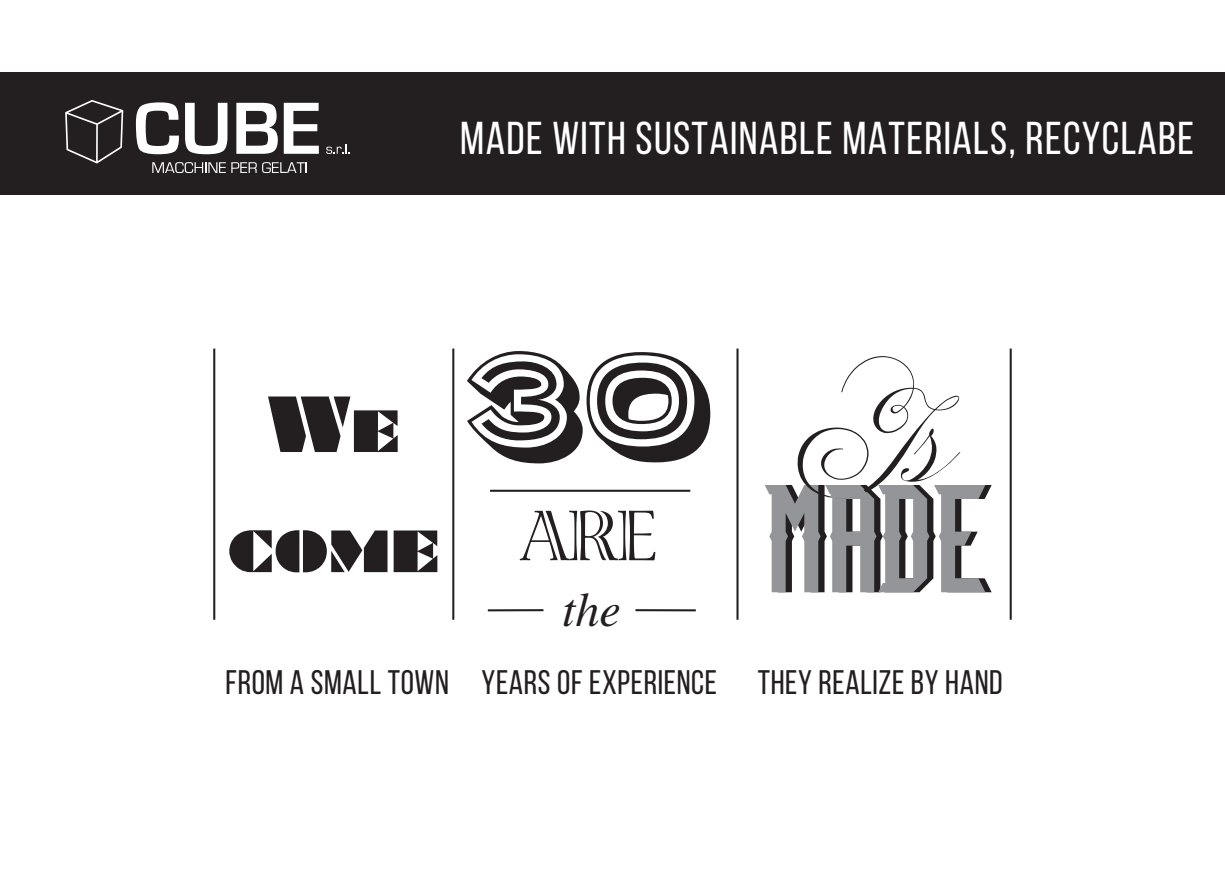
<style>
.page{position:relative;width:1225px;height:874px;background:#fff}
.page>*{position:absolute;margin:0;border:0;box-sizing:border-box;transform-origin:0 0}
.t1{font:74.6px "Team Fury";color:#231f20}
.t2{font:72px "Viva Std";color:#231f20}
.t3{font:72px "Braggadocio";color:#231f20}
.t4{font:54px "Braggadocio";color:#231f20}
.t5{font:italic 48px "Times";color:#231f20}
.t6{font:46px "Bebas Neue";letter-spacing:.03em;color:#fff}
.t7{font:34px "Bebas Neue";letter-spacing:.02em;color:#231f20}
.s1{font-size:54px}
</style>
<div class="page">
<div style="left:0;top:72px;width:1225px;height:123px;background:#231f20"></div>
<svg style="left:65px;top:100px;width:58px;height:63px"></svg>
<svg style="left:136px;top:102px;width:43px;height:52px"></svg>
<svg style="left:185px;top:103px;width:42px;height:51px"></svg>
<svg style="left:236px;top:103px;width:42px;height:51px"></svg>
<svg style="left:284px;top:103px;width:35px;height:51px"></svg>
<svg style="left:326px;top:144px;width:23px;height:10px"></svg>
<svg style="left:152px;top:162px;width:155px;height:11px"></svg>
<hr style="left:452px;top:348px;width:2px;height:271px;background:#231f20">
<hr style="left:213px;top:348px;width:2px;height:271px;background:#231f20">
<svg style="left:797px;top:356px;width:163px;height:142px"></svg>
<svg style="left:467px;top:351px;width:243px;height:112px"></svg>
<hr style="left:490px;top:489px;width:200px;height:2px;background:#231f20">
<hr style="left:488px;top:609px;width:55px;height:2px;background:#231f20">
<hr style="left:635px;top:609px;width:61px;height:2px;background:#231f20">
<hr style="left:736px;top:348px;width:2px;height:271px;background:#231f20">
<hr style="left:1009px;top:348px;width:2px;height:271px;background:#231f20">
<h3 class="t6" style="left:460px;top:113px;width:735px">MADE WITH SUSTAINABLE MATERIALS, RECYCLABE</h3>
<h2 class="t3" style="left:267px;top:380px;width:134px">W<span class="s1">E</span></h2>
<h3 class="t4" style="left:227px;top:518px;width:214px">COME</h3>
<p class="t7" style="left:225px;top:663px;width:225px">FROM A SMALL TOWN</p>
<h2 class="t2" style="left:522px;top:498px;width:137px">ARE</h2>
<h3 class="t5" style="left:562px;top:583px;width:60px">the</h3>
<h1 class="t1" style="left:773px;top:527px;width:227px">MADE</h1>
<p class="t7" style="left:481px;top:663px;width:523px">YEARS OF EXPERIENCE THEY REALIZE BY HAND</p>
</div>
